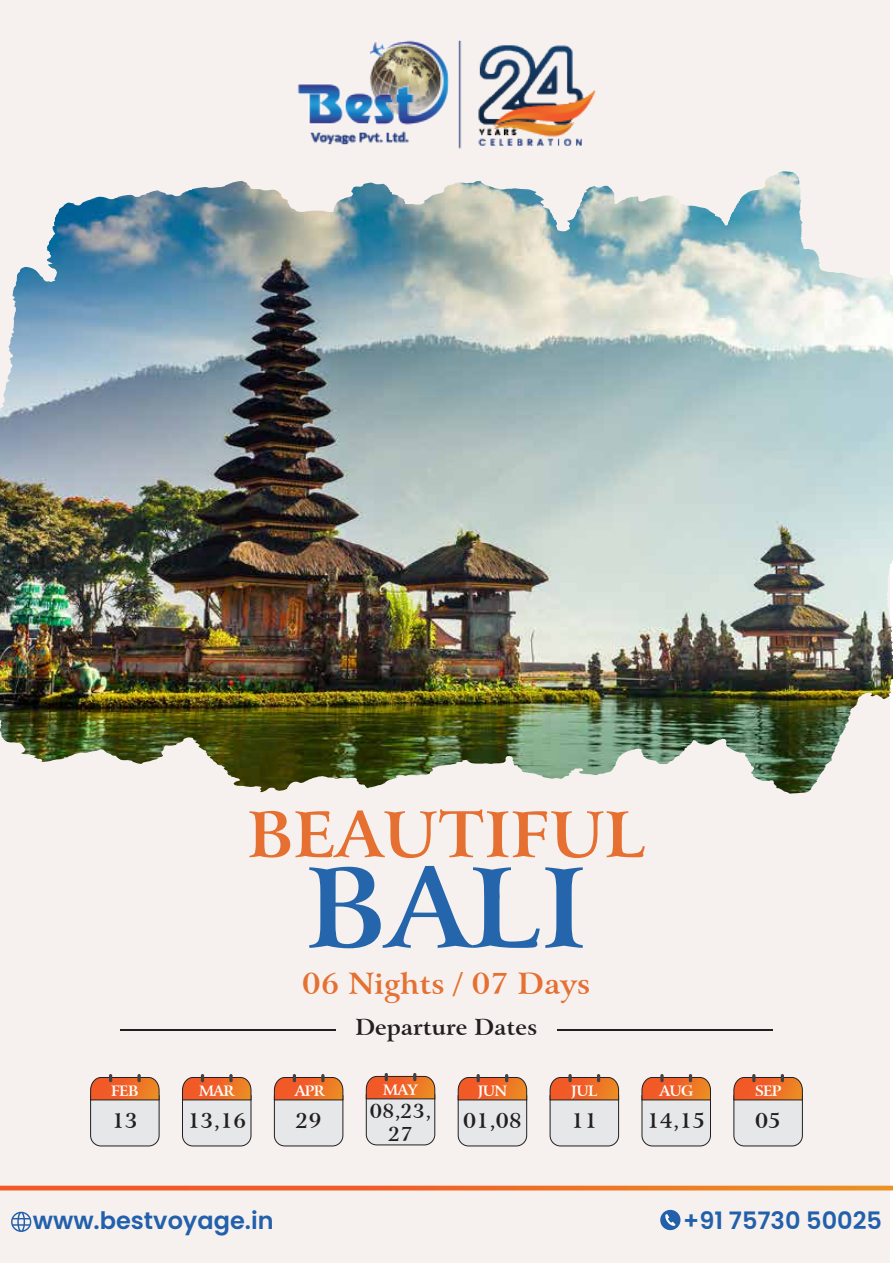
<style>
.page{position:relative;width:893px;height:1263px;background:#fff}
.page>*{position:absolute;margin:0;border:0;box-sizing:border-box;transform-origin:0 0}
.t1{font:700 110.55px "Arrus BT";color:#2465ac}
.t2{font:700 63.15px "Arrus BT";color:#e57032}
.t3{font:700 29.25px "Arrus BT";color:#e57032}
.t4{font:600 24px "Poppins";color:#2260ac}
.t5{font:700 22.2px "Arrus BT";color:#231f20}
.t6{font:700 20.7px "Arrus BT";color:#231f20}
.t7{font:700 19.5px/23.4px "Arrus BT";color:#231f20;text-align:center}
.t8{font:700 14.4px "Arrus BT";letter-spacing:-.055em;color:#fff}
</style>
<div class="page">
<img style="left:0;top:0;width:890px;height:1263px">
<svg style="left:0;top:1186px;width:893px;height:4px;background:#ef6c26"></svg>
<img style="left:614px;top:172px;width:166px;height:54px">
<hr style="left:557px;top:1029px;width:215px;height:1px;background:#231f20">
<hr style="left:120px;top:1029px;width:216px;height:1px;background:#231f20">
<svg style="left:274px;top:1074px;width:69px;height:72px;background:#ddb8a6"></svg>
<svg style="left:90px;top:1074px;width:70px;height:72px;background:#dcb8a6"></svg>
<svg style="left:182px;top:1074px;width:69px;height:72px;background:#ddb8a6"></svg>
<svg style="left:366px;top:1073px;width:69px;height:72px;background:#ddb8a6"></svg>
<svg style="left:458px;top:1074px;width:69px;height:72px;background:#ddb8a6"></svg>
<svg style="left:733px;top:1074px;width:70px;height:72px;background:#dcb8a6"></svg>
<svg style="left:550px;top:1074px;width:69px;height:72px;background:#ddb8a6"></svg>
<svg style="left:642px;top:1074px;width:69px;height:72px;background:#ddb8a6"></svg>
<svg style="left:11px;top:1212px;width:20px;height:20px"></svg>
<svg style="left:660px;top:1210px;width:20px;height:20px"></svg>
<img style="left:296px;top:30px;width:300px;height:128px">
<h2 class="t2" style="left:247px;top:795px;width:399px">BEAUTIFUL</h2>
<h1 class="t1" style="left:306px;top:840px;width:283px">BALI</h1>
<p class="t8" style="left:111px;top:1082px;width:29px">FEB</p>
<p class="t6" style="left:112px;top:1108px;width:28px">13</p>
<p class="t8" style="left:199px;top:1082px;width:37px">MAR</p>
<p class="t6" style="left:187px;top:1108px;width:60px">13,16</p>
<p class="t3" style="left:302px;top:966px;width:290px">06 Nights / 07 Days</p>
<p class="t5" style="left:355px;top:1014px;width:184px">Departure Dates</p>
<p class="t8" style="left:295px;top:1082px;width:32px">APR</p>
<p class="t6" style="left:296px;top:1108px;width:28px">29</p>
<p class="t8" style="left:383px;top:1081px;width:36px">MAY</p>
<p class="t7" style="left:370px;top:1099px;width:63px">08,23,<br>27</p>
<p class="t8" style="left:478px;top:1082px;width:31px">JUN</p>
<p class="t6" style="left:463px;top:1108px;width:60px">01,08</p>
<p class="t8" style="left:571px;top:1082px;width:28px">JUL</p>
<p class="t6" style="left:571px;top:1108px;width:28px">11</p>
<p class="t8" style="left:659px;top:1082px;width:35px">AUG</p>
<p class="t6" style="left:647px;top:1108px;width:60px">14,15</p>
<p class="t8" style="left:755px;top:1082px;width:28px">SEP</p>
<p class="t6" style="left:755px;top:1108px;width:28px">05</p>
<p class="t4" style="left:33px;top:1206px;width:242px">www.bestvoyage.in</p>
<p class="t4" style="left:683px;top:1206px;width:200px">+91 75730 50025</p>
</div>
